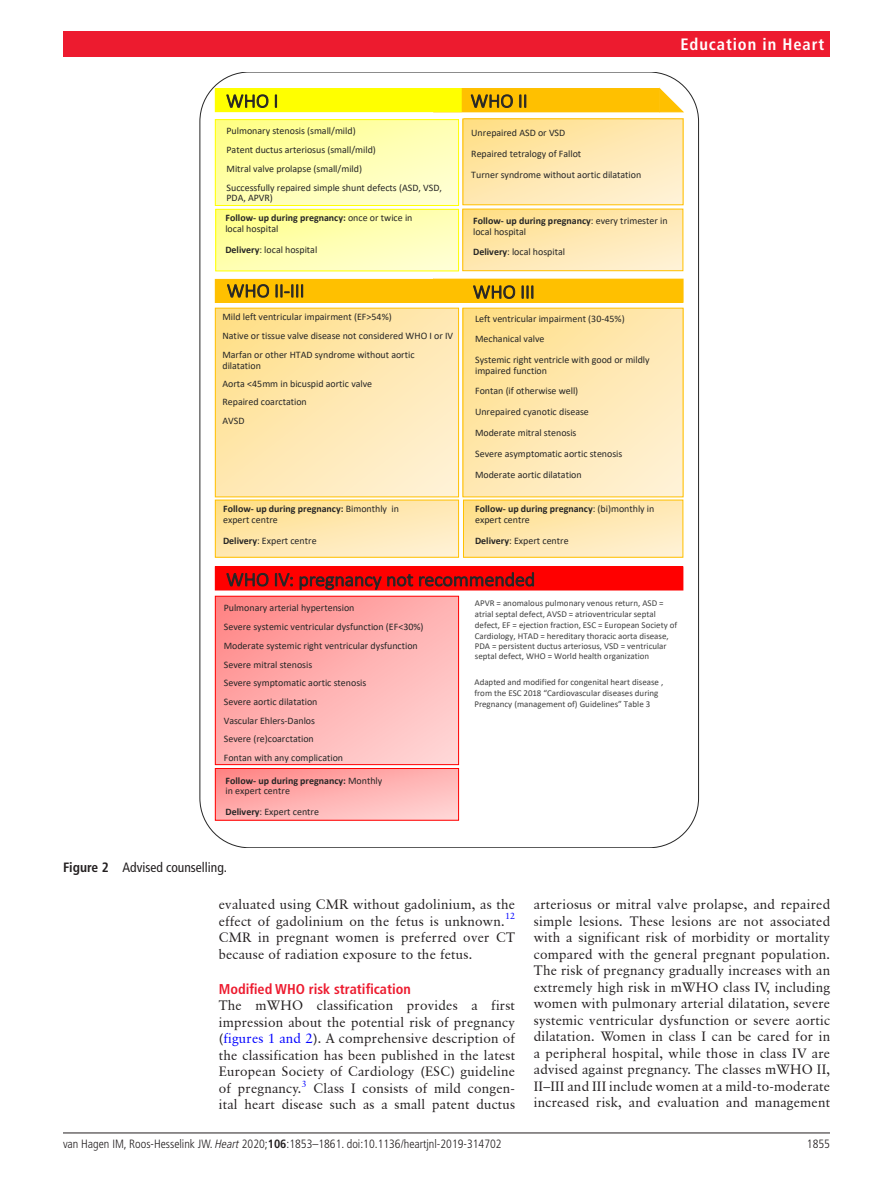
<style>
.page{position:relative;width:893px;height:1191px;background:#fff}
.page>*{position:absolute;margin:0;border:0;box-sizing:border-box;transform-origin:0 0}
.t1{font:300 19.5px "Calibri";color:#262626}
.t2{font:700 condensed 16.5px "Frutiger LT Pro";letter-spacing:.055em;color:#fff}
.t3{font:700 condensed 14.25px "Frutiger LT Pro";color:#ed1b2f}
.t4{font:13.5px/16.5px "Classical Garamond BT";letter-spacing:.015em;color:#231f20}
.t5{font:condensed 13.5px "Frutiger LT Pro";color:#231f20}
.t6{font:300 condensed 12px "Frutiger LT Pro";color:#231f20}
.t7{font:9.9px/18.9px "Calibri";color:#262626}
.t8{font:700 9.9px/10.9px "Calibri";color:#262626}
.t9{font:9px/10.8px "Calibri";color:#404040}
.t10{font:9px "Classical Garamond BT";color:#00f}
.s1{font-weight:700}
.s2{font-weight:400}
.s3{color:#00f}
.s4{font-style:italic}
</style>
<div class="page">
<hr style="left:63px;top:1132px;width:767px;height:1px;background:#231f20">
<div style="left:63px;top:31px;width:767px;height:25px;background:#ed1b2f"></div>
<svg style="left:217px;top:770px;width:240px;height:48px;background:#ffafaf"></svg>
<div style="left:215px;top:768px;width:244px;height:52px;border:1px solid #f00"></div>
<svg style="left:217px;top:501px;width:240px;height:55px;background:#ffe7af"></svg>
<div style="left:215px;top:499px;width:244px;height:59px;border:1px solid #ffc000"></div>
<svg style="left:465px;top:501px;width:216px;height:55px;background:#ffe7af"></svg>
<div style="left:463px;top:499px;width:220px;height:59px;border:1px solid #ffc000"></div>
<svg style="left:217px;top:211px;width:240px;height:58px;background:#ffffaf"></svg>
<div style="left:215px;top:209px;width:244px;height:62px;border:1px solid #ff0"></div>
<svg style="left:464px;top:210px;width:217px;height:59px;background:#ffe7af"></svg>
<div style="left:462px;top:208px;width:221px;height:63px;border:1px solid #ffc000"></div>
<svg style="left:217px;top:121px;width:240px;height:83px;background:#ffffb0"></svg>
<div style="left:215px;top:119px;width:244px;height:87px;border:1px solid #ff0"></div>
<svg style="left:464px;top:120px;width:218px;height:83px;background:#ffe7b0"></svg>
<div style="left:462px;top:118px;width:222px;height:87px;border:1px solid #ffc000"></div>
<div style="left:215px;top:567px;width:468px;height:23px;background:#f00"></div>
<div style="left:215px;top:566px;width:468px;height:24px;border:1px solid #f00"></div>
<svg style="left:464px;top:310px;width:218px;height:185px;background:#ffe8b0"></svg>
<svg style="left:217px;top:310px;width:240px;height:185px;background:#ffe8b0"></svg>
<div style="left:215px;top:308px;width:244px;height:189px;border:1px solid #ffc000"></div>
<svg style="left:217px;top:598px;width:240px;height:165px;background:#ffb0b0"></svg>
<div style="left:215px;top:596px;width:244px;height:169px;border:1px solid #f00"></div>
<div style="left:433px;top:279px;width:250px;height:23px;background:#ffc000"></div>
<div style="left:433px;top:279px;width:251px;height:24px;border:1px solid #ffc000"></div>
<div style="left:215px;top:279px;width:218px;height:23px;background:#ffc000"></div>
<div style="left:215px;top:279px;width:219px;height:24px;border:1px solid #ffc000"></div>
<div style="left:434px;top:89px;width:225px;height:23px;background:#ffc000"></div>
<div style="left:433px;top:88px;width:227px;height:24px;border:1px solid #ffc000"></div>
<div style="left:215px;top:89px;width:246px;height:23px;background:#ff0"></div>
<div style="left:215px;top:88px;width:247px;height:24px;border:1px solid #ff0"></div>
<svg style="left:226px;top:94px;width:42px;height:17px"></svg>
<svg style="left:275px;top:94px;width:2px;height:14px"></svg>
<svg style="left:227px;top:284px;width:42px;height:14px"></svg>
<svg style="left:276px;top:284px;width:27px;height:14px"></svg>
<svg style="left:471px;top:94px;width:42px;height:17px"></svg>
<svg style="left:519px;top:94px;width:7px;height:14px"></svg>
<svg style="left:473px;top:285px;width:42px;height:17px"></svg>
<svg style="left:522px;top:285px;width:11px;height:14px"></svg>
<svg style="left:226px;top:572px;width:43px;height:17px"></svg>
<svg style="left:275px;top:573px;width:18px;height:14px"></svg>
<svg style="left:300px;top:574px;width:113px;height:17px"></svg>
<svg style="left:419px;top:572px;width:115px;height:14px"></svg>
<svg style="left:659px;top:86px;width:26px;height:27px"></svg>
<h1 class="t1" style="left:226px;top:89px;width:54px">WHO I</h1>
<p class="t7" style="left:227px;top:121px;width:217px">Pulmonary stenosis (small/mild)<br>Patent ductus arteriosus (small/mild)<br>Mitral valve prolapse (small/mild)<br>Successfully repaired simple shunt defects (ASD, VSD,</p>
<p class="t7" style="left:227px;top:188px;width:48px">PDA, APVR)</p>
<p class="t7" style="left:225px;top:212px;width:189px;line-height:10.9px"><span class="s1">Follow- up during pregnancy:</span> once or twice in local hospital</p>
<p class="t7" style="left:225px;top:240px;width:93px"><span class="s1">Delivery</span>: local hospital</p>
<h1 class="t1" style="left:227px;top:278px;width:79px">WHO II-III</h1>
<p class="t7" style="left:222px;top:307px;width:232px">Mild left ventricular impairment (EF&gt;54%)<br>Native or tissue valve disease not considered WHO I or IV<br>Marfan or other HTAD syndrome without aortic</p>
<p class="t7" style="left:222px;top:356px;width:151px;line-height:17.9px">dilatation<br>Aorta &lt;45mm in bicuspid aortic valve</p>
<p class="t7" style="left:222px;top:392px;width:86px">Repaired coarctation<br>AVSD</p>
<p class="t8" style="left:223px;top:503px;width:177px">Follow- up during pregnancy: <span class="s2">Bimonthly in expert centre</span></p>
<p class="t7" style="left:223px;top:530px;width:95px"><span class="s1">Delivery</span>: Expert centre</p>
<h2 class="t2" style="left:680px;top:34px;width:145px">Education in Heart</h2>
<h1 class="t1" style="left:471px;top:89px;width:59px">WHO II</h1>
<p class="t7" style="left:471px;top:122px;width:171px;line-height:20.9px">Unrepaired ASD or VSD<br>Repaired tetralogy of Fallot<br>Turner syndrome without aortic dilatation</p>
<p class="t7" style="left:473px;top:214px;width:196px;line-height:10.9px"><span class="s1">Follow- up during pregnancy</span>: every trimester in local hospital</p>
<p class="t7" style="left:473px;top:242px;width:93px"><span class="s1">Delivery</span>: local hospital</p>
<h1 class="t1" style="left:473px;top:280px;width:63px">WHO III</h1>
<p class="t7" style="left:475px;top:308px;width:176px;line-height:20.9px">Left ventricular impairment (30-45%)<br>Mechanical valve<br>Systemic right ventricle with good or mildly</p>
<p class="t7" style="left:475px;top:360px;width:149px;line-height:20.7px">impaired function<br>Fontan (if otherwise well)<br>Unrepaired cyanotic disease<br>Moderate mitral stenosis<br>Severe asymptomatic aortic stenosis<br>Moderate aortic dilatation</p>
<p class="t7" style="left:475px;top:502px;width:181px;line-height:10.9px"><span class="s1">Follow- up during pregnancy</span>: (bi)monthly in expert centre</p>
<p class="t7" style="left:475px;top:530px;width:95px"><span class="s1">Delivery</span>: Expert centre</p>
<h1 class="t1" style="left:226px;top:567px;width:310px">WHO IV: pregnancy not recommended</h1>
<p class="t7" style="left:224px;top:598px;width:201px">Pulmonary arterial hypertension<br>Severe systemic ventricular dysfunction (EF&lt;30%)<br>Moderate systemic right ventricular dysfunction Severe mitral stenosis</p>
<p class="t7" style="left:224px;top:673px;width:144px">Severe symptomatic aortic stenosis<br>Severe aortic dilatation<br>Vascular Ehlers-Danlos<br>Severe (re)coarctation<br>Fontan with any complication</p>
<p class="t8" style="left:225px;top:774px;width:158px">Follow- up during pregnancy: <span class="s2">Monthly in expert centre</span></p>
<p class="t7" style="left:225px;top:802px;width:95px"><span class="s1">Delivery</span>: Expert centre</p>
<p class="t9" style="left:475px;top:597px;width:204px">APVR = anomalous pulmonary venous return, ASD = atrial septal defect, AVSD = atrioventricular septal defect, EF = ejection fraction, ESC = European Society of Cardiology, HTAD = hereditary thoracic aorta disease, PDA = persistent ductus arteriosus, VSD = ventricular septal defect, WHO = World health organization</p>
<p class="t9" style="left:474px;top:677px;width:190px">Adapted and modified for congenital heart disease , from the ESC 2018 “Cardiovascular diseases during<br>Pregnancy (management of) Guidelines” Table 3</p>
<h3 class="t5" style="left:63px;top:859px;width:166px"><span class="s1">Figure 2</span> Advised counselling.</h3>
<h3 class="t4" style="left:219px;top:896px;width:298px">evaluated using CMR without gadolinium, as the effect of gadolinium on the fetus is unknown.</h3>
<p class="t10" style="left:505px;top:910px;width:12px">12</p>
<h3 class="t4" style="left:219px;top:929px;width:298px">CMR in pregnant women is preferred over CT because of radiation exposure to the fetus.</h3>
<h3 class="t3" style="left:219px;top:980px;width:194px">Modified WHO risk stratification</h3>
<p class="t4" style="left:219px;top:997px;width:298px;text-align:justify">The mWHO classification provides a first impression about the potential risk of pregnancy (<span class="s3">figures 1 and 2</span>). A comprehensive description of the classification has been published in the latest European Society of Cardiology (ESC) guideline of pregnancy.<sup>3</sup></p>
<h3 class="t4" style="left:219px;top:1079px;width:298px;text-align:right">Class I consists of mild congen-<br>ital heart disease such as a small patent ductus</h3>
<p class="t4" style="left:534px;top:896px;width:298px;text-align:justify">arteriosus or mitral valve prolapse, and repaired simple lesions. These lesions are not associated with a significant risk of morbidity or mortality compared with the general pregnant population.<br>The risk of pregnancy gradually increases with an extremely high risk in mWHO class IV, including women with pulmonary arterial dilatation, severe systemic ventricular dysfunction or severe aortic dilatation. Women in class I can be cared for in a peripheral hospital, while those in class IV are advised against pregnancy. The classes mWHO II, II–III and III include women at a mild-to-moderate increased risk, and evaluation and management</p>
<p class="t6" style="left:63px;top:1136px;width:440px">van Hagen IM, Roos-Hesselink JW. <span class="s4">Heart</span> 2020;<span class="s1">106</span>:1853–1861. doi:10.1136/heartjnl-2019-314702</p>
<p class="t6" style="left:807px;top:1136px;width:25px">1855</p>
</div>
